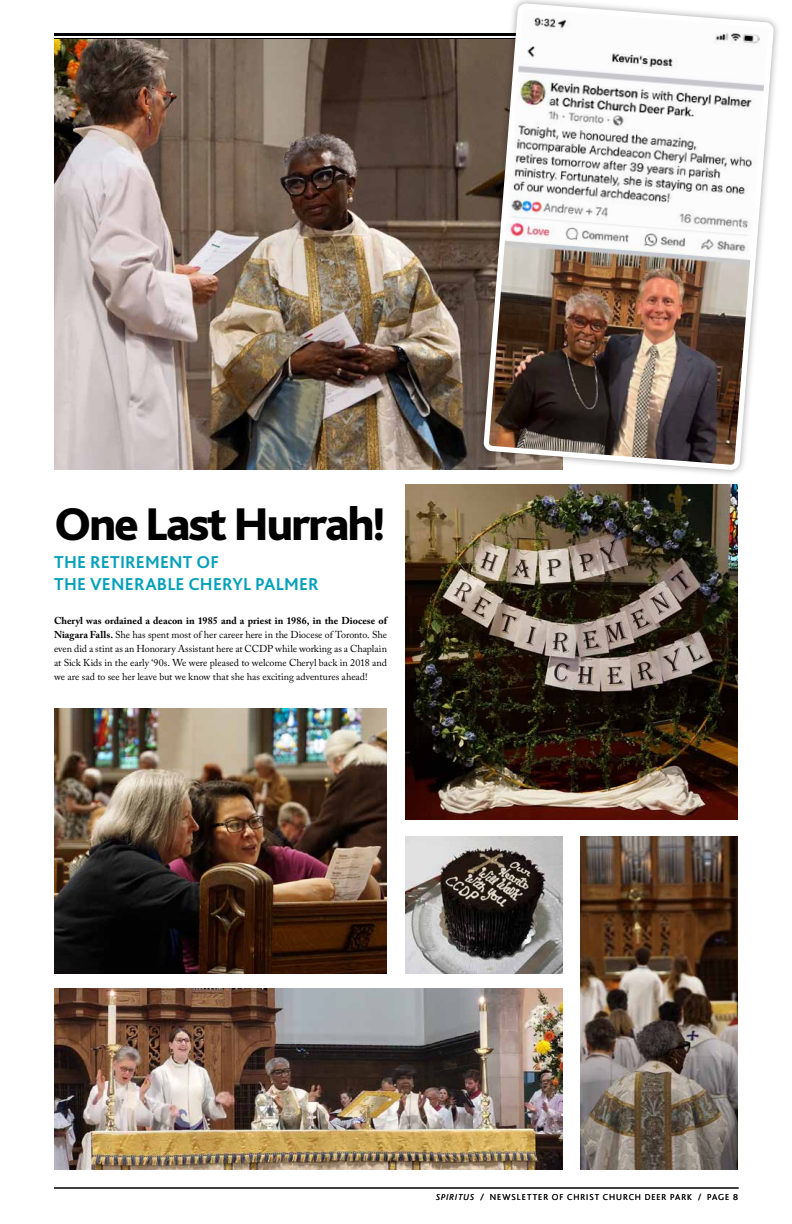
<style>
.page{position:relative;width:792px;height:1224px;background:#fff}
.page>*{position:absolute;margin:0;border:0;box-sizing:border-box;transform-origin:0 0}
.t1{font:800 48px "Bliss Pro";letter-spacing:-.045em;color:#000}
.t2{font:700 18px/21.6px "Bliss Pro";letter-spacing:.01em;color:#00a0ba}
.t3{font:10px/14px "Adobe Caslon Pro";color:#000;text-align:justify}
.t4{font:300 9px "Bliss Pro";letter-spacing:.105em;color:#000}
.t5{font:italic 300 9px "Bliss Pro";letter-spacing:.1em;color:#000}
.s1{font-weight:700}
</style>
<div class="page">
<hr style="left:54px;top:33px;width:684px;height:3px;background:#000">
<hr style="left:54px;top:38px;width:684px;height:1px;background:#000">
<hr style="left:54px;top:1188px;width:685px;height:1px;background:#000">
<img style="left:54px;top:39px;width:423px;height:431px">
<img style="left:54px;top:708px;width:333px;height:266px">
<img style="left:54px;top:988px;width:508px;height:181px">
<img style="left:580px;top:836px;width:158px;height:334px">
<img style="left:405px;top:484px;width:333px;height:336px">
<img style="left:405px;top:836px;width:157px;height:138px">
<div style="left:477px;top:0;width:304px;height:477px;background:#000;opacity:.35"></div>
<img style="left:480px;top:0;width:297px;height:473px">
<h1 class="t1" style="left:54px;top:494px;width:333px">One Last Hurrah!</h1>
<h2 class="t2" style="left:54px;top:551px;width:266px">THE RETIREMENT OF<br>THE VENERABLE CHERYL PALMER</h2>
<p class="t3" style="left:54px;top:614px;width:335px"><span class="s1">Cheryl was ordained a deacon in 1985 and a priest in 1986, in the Diocese of Niagara Falls.</span> She has spent most of her career here in the Diocese of Toronto. She even did a stint as an Honorary Assistant here at CCDP while working as a Chaplain at Sick Kids in the early ‘90s. We were pleased to welcome Cheryl back in 2018 and we are sad to see her leave but we know that she has exciting adventures ahead!</p>
<p class="t5" style="left:436px;top:1192px;width:49px">SPIRITUS /</p>
<p class="t4" style="left:490px;top:1192px;width:250px">NEWSLETTER OF CHRIST CHURCH DEER PARK / PAGE 8</p>
</div>
